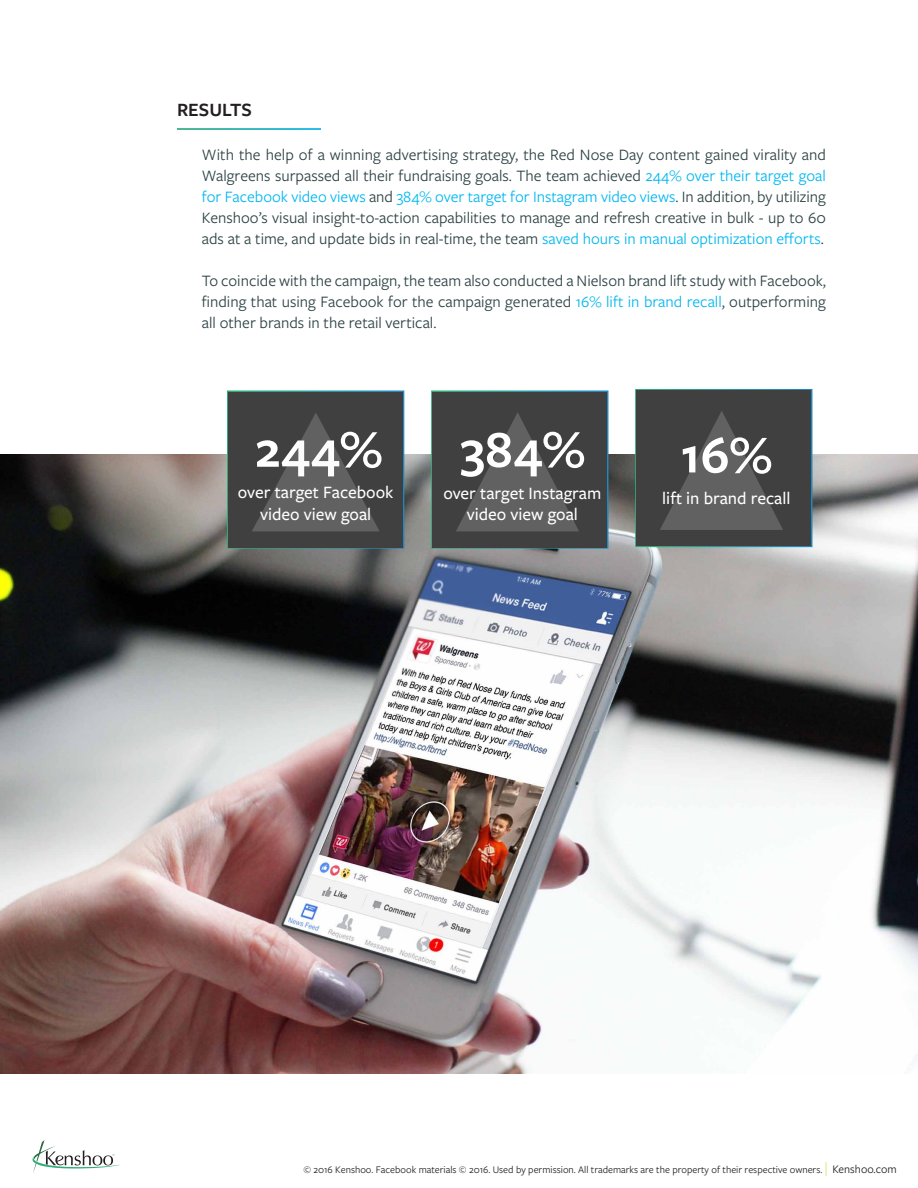
<style>
.page{position:relative;width:918px;height:1188px;background:#fff}
.page>*{position:absolute;margin:0;border:0;box-sizing:border-box;transform-origin:0 0}
.t1{font:600 54px "Freight Sans Pro";color:#fff}
.t2{font:600 19.5px "Freight Sans Pro";color:#231f20}
.t3{font:500 18px/21.6px "Freight Sans Pro";color:#fff;text-align:center}
.t4{font:16.5px/21px "Freight Sans Pro";color:#2c4143;text-align:justify}
.t5{font:10.5px "Freight Sans Pro";color:#231f20}
.s1{color:#00b7f1}
.s2{font-size:15.75px;color:#c6d73c}
.s3{font-size:12px}
</style>
<div class="page">
<img style="left:0;top:454px;width:918px;height:620px">
<div style="left:227px;top:391px;width:177px;height:158px;background:#404041"></div>
<svg style="left:252px;top:413px;width:127px;height:118px"></svg>
<div style="left:431px;top:391px;width:177px;height:158px;background:#404041"></div>
<svg style="left:456px;top:413px;width:123px;height:118px"></svg>
<svg style="left:32px;top:1140px;width:88px;height:33px"></svg>
<div style="left:635px;top:389px;width:177px;height:158px;background:#404041"></div>
<svg style="left:660px;top:411px;width:123px;height:119px"></svg>
<p class="t2" style="left:177px;top:96px;width:76px">RESULTS</p>
<p class="t4" style="left:202px;top:144px;width:626px">With the help of a winning advertising strategy, the Red Nose Day content gained virality and Walgreens surpassed all their fundraising goals. The team achieved <span class="s1">244% over their target goal for Facebook video views</span> and <span class="s1">384% over target for Instagram video views</span>. In addition, by utilizing Kenshoo’s visual insight-to-action capabilities to manage and refresh creative in bulk - up to 60 ads at a time, and update bids in real-time, the team <span class="s1">saved hours in manual optimization efforts</span>.</p>
<p class="t4" style="left:202px;top:270px;width:626px">To coincide with the campaign, the team also conducted a Nielson brand lift study with Facebook, finding that using Facebook for the campaign generated <span class="s1">16% lift in brand recall</span>, outperforming all other brands in the retail vertical.</p>
<h1 class="t1" style="left:255px;top:412px;width:129px">244%</h1>
<p class="t3" style="left:238px;top:481px;width:157px">over target Facebook video view goal</p>
<h1 class="t1" style="left:460px;top:412px;width:126px">384%</h1>
<p class="t3" style="left:443px;top:481px;width:159px">over target Instagram video view goal</p>
<p class="t3" style="left:662px;top:486px;width:130px">lift in brand recall</p>
<h1 class="t1" style="left:681px;top:418px;width:93px">16%</h1>
<p class="t5" style="left:303px;top:1162px;width:595px">© 2016 Kenshoo. Facebook materials © 2016. Used by permission. All trademarks are the property of their respective owners. <span class="s2">|</span> <span class="s3">Kenshoo.com</span></p>
</div>
